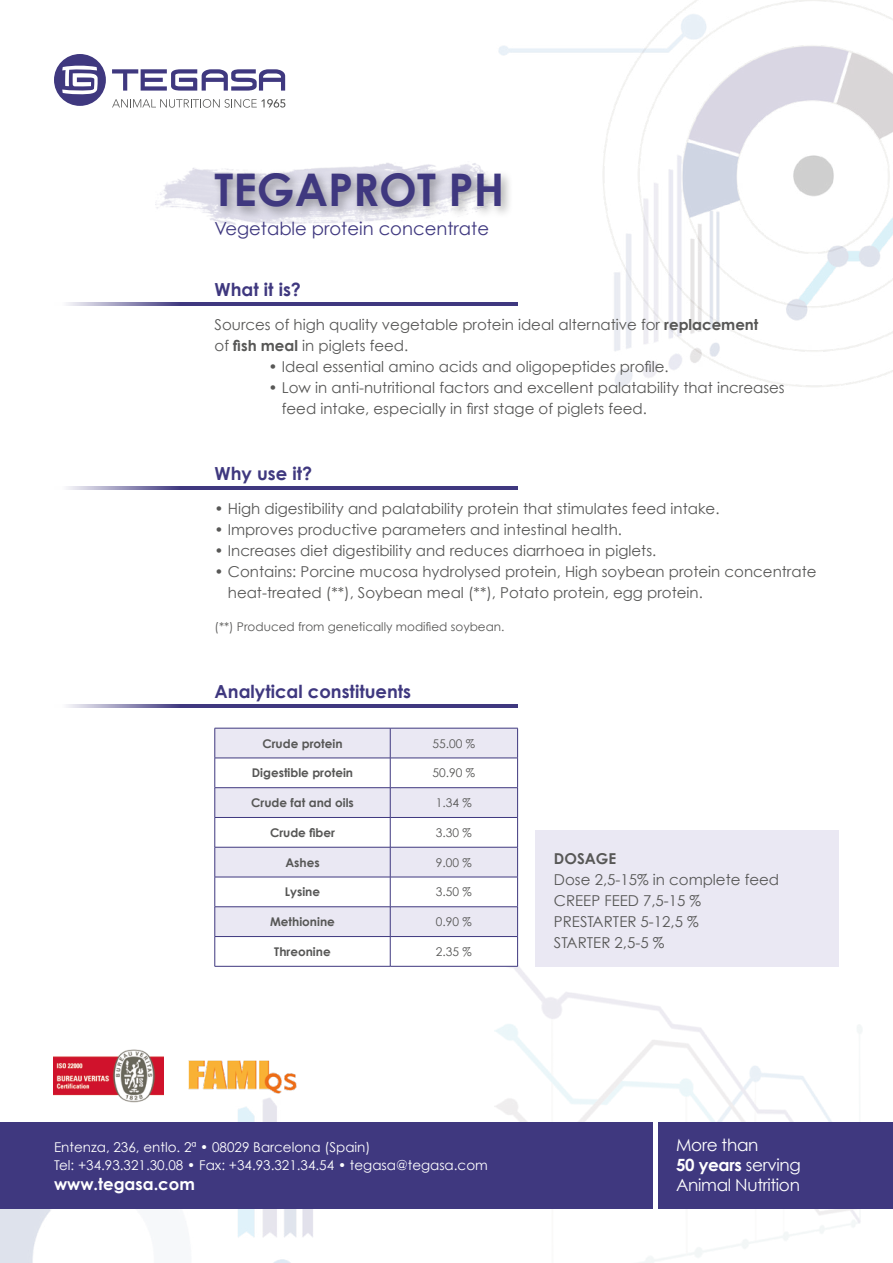
<style>
.page{position:relative;width:893px;height:1263px;background:#fff}
.page>*{position:absolute;margin:0;border:0;box-sizing:border-box;transform-origin:0 0}
.t1{font:700 45px "Century Gothic";color:#3f387f}
.t2{font:700 18px "Century Gothic";color:#3f387f}
.t3{font:18px "Century Gothic";color:#3f387f}
.t4{font:16.8px/20.2px "Century Gothic";letter-spacing:-.02em;color:#fff}
.t5{font:700 16.5px "Century Gothic";color:#fff}
.t6{font:15px/21px "Century Gothic";color:#575756}
.t7{font:700 15px "Century Gothic";color:#575756}
.t8{font:13.5px/18px "Century Gothic";color:#fff}
.t9{font:12px "Century Gothic";color:#575756}
.t10{font:700 12px "Century Gothic";color:#575756}
.s1{font-weight:700}
</style>
<div class="page">
<img style="left:495px;top:950px;width:367px;height:313px">
<img style="left:0;top:1083px;width:313px;height:180px">
<div style="left:0;top:1122px;width:893px;height:87px;background:#3f387f"></div>
<img style="left:484px;top:0;width:409px;height:387px">
<img style="left:155px;top:133px;width:353px;height:107px">
<div style="left:210px;top:168px;width:304px;height:51px;background:#000;opacity:.35"></div>
<div style="left:54px;top:54px;width:52px;height:52px;background:#3f387f;border-radius:50%"></div>
<svg style="left:62px;top:65px;width:36px;height:30px"></svg>
<svg style="left:112px;top:69px;width:173px;height:22px"></svg>
<svg style="left:112px;top:99px;width:173px;height:9px"></svg>
<img style="left:53px;top:1049px;width:110px;height:54px">
<img style="left:182px;top:1060px;width:118px;height:46px">
<div style="left:653px;top:1113px;width:5px;height:107px;background:#fff"></div>
<hr style="left:54px;top:303px;width:464px;height:3px;background:#3f387f">
<hr style="left:54px;top:486px;width:464px;height:3px;background:#3f387f">
<hr style="left:54px;top:704px;width:464px;height:3px;background:#3f387f">
<div style="left:216px;top:729px;width:301px;height:29px;background:#eae8f3"></div>
<svg style="left:216px;top:759px;width:301px;height:207px"></svg>
<hr style="left:215px;top:728px;width:175px;height:1px;background:#3f387f">
<hr style="left:390px;top:728px;width:128px;height:1px;background:#3f387f">
<hr style="left:390px;top:728px;width:1px;height:30px;background:#3f387f">
<hr style="left:517px;top:728px;width:1px;height:30px;background:#3f387f">
<hr style="left:215px;top:758px;width:175px;height:1px;background:#3f387f">
<hr style="left:390px;top:758px;width:128px;height:1px;background:#3f387f">
<hr style="left:215px;top:787px;width:175px;height:1px;background:#3f387f">
<hr style="left:390px;top:787px;width:128px;height:1px;background:#3f387f">
<hr style="left:215px;top:817px;width:175px;height:1px;background:#3f387f">
<hr style="left:390px;top:817px;width:128px;height:1px;background:#3f387f">
<svg style="left:390px;top:758px;width:1px;height:89px"></svg>
<svg style="left:517px;top:758px;width:1px;height:89px"></svg>
<hr style="left:215px;top:847px;width:175px;height:1px;background:#3f387f">
<hr style="left:390px;top:847px;width:128px;height:1px;background:#3f387f">
<hr style="left:390px;top:847px;width:1px;height:30px;background:#3f387f">
<hr style="left:517px;top:847px;width:1px;height:30px;background:#3f387f">
<hr style="left:215px;top:877px;width:175px;height:1px;background:#3f387f">
<hr style="left:390px;top:877px;width:128px;height:1px;background:#3f387f">
<hr style="left:215px;top:906px;width:175px;height:1px;background:#3f387f">
<hr style="left:390px;top:906px;width:128px;height:1px;background:#3f387f">
<hr style="left:215px;top:936px;width:175px;height:1px;background:#3f387f">
<hr style="left:390px;top:936px;width:128px;height:1px;background:#3f387f">
<svg style="left:390px;top:877px;width:1px;height:89px"></svg>
<svg style="left:517px;top:877px;width:1px;height:89px"></svg>
<hr style="left:215px;top:966px;width:175px;height:1px;background:#3f387f">
<hr style="left:390px;top:966px;width:128px;height:1px;background:#3f387f">
<hr style="left:215px;top:728px;width:1px;height:30px;background:#3f387f">
<svg style="left:215px;top:758px;width:1px;height:89px"></svg>
<hr style="left:215px;top:847px;width:1px;height:30px;background:#3f387f">
<svg style="left:215px;top:877px;width:1px;height:89px"></svg>
<div style="left:536px;top:830px;width:303px;height:136px;background:#eae8f3"></div>
<h1 class="t1" style="left:215px;top:161px;width:291px">TEGAPROT PH</h1>
<p class="t3" style="left:215px;top:217px;width:276px">Vegetable protein concentrate</p>
<p class="t2" style="left:215px;top:278px;width:88px">What it is?</p>
<p class="t6" style="left:215px;top:314px;width:545px">Sources of high quality vegetable protein ideal alternative for <span class="s1">replacement </span>of <span class="s1">fish meal</span> in piglets feed.</p>
<p class="t6" style="left:269px;top:356px;width:402px">• Ideal essential amino acids and oligopeptides profile.</p>
<p class="t6" style="left:282px;top:377px;width:504px;text-indent:-13px">• Low in anti-nutritional factors and excellent palatability that increases feed intake, especially in first stage of piglets feed.</p>
<p class="t2" style="left:215px;top:462px;width:99px">Why use it?</p>
<p class="t6" style="left:215px;top:497px;width:506px">• High digestibility and palatability protein that stimulates feed intake.</p>
<p class="t6" style="left:215px;top:518px;width:409px">• Improves productive parameters and intestinal health.</p>
<p class="t6" style="left:215px;top:539px;width:443px">• Increases diet digestibility and reduces diarrhoea in piglets.</p>
<p class="t6" style="left:228px;top:560px;width:590px;text-indent:-13px">• Contains: Porcine mucosa hydrolysed protein, High soybean protein concentrate heat-treated (**), Soybean meal (**), Potato protein, egg protein.</p>
<p class="t9" style="left:215px;top:620px;width:291px">(**) Produced from genetically modified soybean.</p>
<p class="t2" style="left:215px;top:680px;width:198px">Analytical constituents</p>
<p class="t10" style="left:262px;top:736px;width:82px">Crude protein</p>
<p class="t9" style="left:433px;top:736px;width:44px">55.00 %</p>
<p class="t10" style="left:252px;top:765px;width:103px">Digestible protein</p>
<p class="t9" style="left:433px;top:766px;width:44px">50.90 %</p>
<p class="t10" style="left:251px;top:795px;width:104px">Crude fat and oils</p>
<p class="t9" style="left:436px;top:795px;width:37px">1.34 %</p>
<p class="t10" style="left:270px;top:825px;width:67px">Crude fiber</p>
<p class="t9" style="left:436px;top:825px;width:37px">3.30 %</p>
<p class="t10" style="left:285px;top:855px;width:36px">Ashes</p>
<p class="t9" style="left:436px;top:855px;width:37px">9.00 %</p>
<p class="t10" style="left:285px;top:884px;width:37px">Lysine</p>
<p class="t9" style="left:436px;top:885px;width:37px">3.50 %</p>
<p class="t10" style="left:270px;top:914px;width:66px">Methionine</p>
<p class="t9" style="left:436px;top:914px;width:37px">0.90 %</p>
<p class="t10" style="left:274px;top:944px;width:58px">Threonine</p>
<p class="t9" style="left:436px;top:944px;width:37px">2.35 %</p>
<p class="t7" style="left:554px;top:849px;width:64px">DOSAGE</p>
<p class="t6" style="left:554px;top:868px;width:227px">Dose 2,5-15% in complete feed<br>CREEP FEED 7,5-15 %<br>PRESTARTER 5-12,5 %<br>STARTER 2,5-5 %</p>
<p class="t8" style="left:54px;top:1138px;width:435px">Entenza, 236, entlo. 2ª • 08029 Barcelona (Spain)<br>Tel: +34.93.321.30.08 • Fax: +34.93.321.34.54 • tegasa@tegasa.com</p>
<p class="t5" style="left:54px;top:1174px;width:142px">www.tegasa.com</p>
<p class="t4" style="left:676px;top:1134px;width:126px">More than<br><span class="s1">50 years</span> serving<br>Animal Nutrition</p>
</div>
